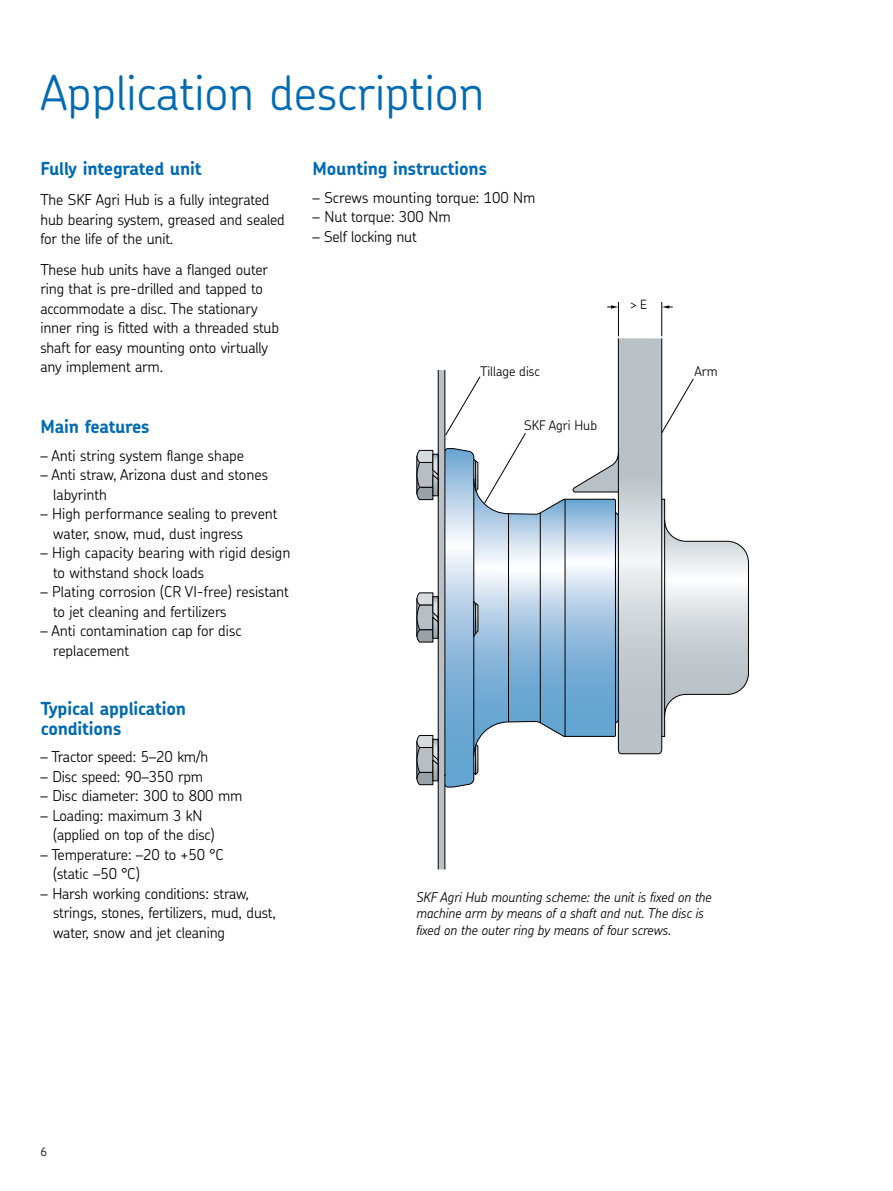
<style>
.page{position:relative;width:893px;height:1191px;background:#fff}
.page>*{position:absolute;margin:0;border:0;box-sizing:border-box;transform-origin:0 0}
.t1{font:300 48px "SKF Chevin";color:#006ab2}
.t2{font:700 18px/19.2px "SKF Chevin";letter-spacing:-.01em;color:#006ab2}
.t3{font:300 15px/19.5px "SKF Chevin";letter-spacing:-.01em;color:#000}
.t4{font:italic 300 13.5px/16.2px "SKF Chevin";letter-spacing:-.01em;color:#000}
.t5{font:300 13.2px "SKF Chevin";color:#000}
.t6{font:300 12.75px "SKF Chevin";color:#000}
.t7{font:300 12px "SKF Chevin";color:#000}
</style>
<div class="page">
<svg style="left:416px;top:338px;width:333px;height:531px"></svg>
<div style="left:661px;top:499px;width:4px;height:237px;border:1px solid #000"></div>
<hr style="left:618px;top:302px;width:1px;height:34px;background:#000">
<hr style="left:661px;top:302px;width:1px;height:34px;background:#000">
<svg style="left:662px;top:305px;width:11px;height:3px"></svg>
<svg style="left:607px;top:305px;width:11px;height:3px"></svg>
<h1 class="t1" style="left:40px;top:61px;width:445px">Application description</h1>
<p class="t2" style="left:40px;top:158px;width:163px">Fully integrated unit</p>
<p class="t3" style="left:40px;top:190px;width:246px">The SKF Agri Hub is a fully integrated hub bearing system, greased and sealed for the life of the unit.</p>
<p class="t3" style="left:40px;top:259px;width:240px">These hub units have a flanged outer ring that is pre-drilled and tapped to accommodate a disc. The stationary inner ring is fitted with a threaded stub shaft for easy mounting onto virtually any implement arm.</p>
<p class="t2" style="left:40px;top:416px;width:111px">Main features</p>
<p class="t3" style="left:40px;top:445px;width:205px">– Anti string system flange shape</p>
<p class="t3" style="left:53px;top:465px;width:216px;text-indent:-13px">– Anti straw, Arizona dust and stones labyrinth</p>
<p class="t3" style="left:53px;top:504px;width:226px;text-indent:-13px">– High performance sealing to prevent water, snow, mud, dust ingress</p>
<p class="t3" style="left:53px;top:543px;width:239px;text-indent:-13px">– High capacity bearing with rigid design to withstand shock loads</p>
<p class="t3" style="left:53px;top:582px;width:237px;text-indent:-13px">– Plating corrosion (CR VI-free) resistant to jet cleaning and fertilizers</p>
<p class="t3" style="left:53px;top:621px;width:190px;text-indent:-13px">– Anti contamination cap for disc replacement</p>
<p class="t2" style="left:40px;top:698px;width:147px">Typical application conditions</p>
<p class="t3" style="left:40px;top:746px;width:169px">– Tractor speed: 5–20 km/h</p>
<p class="t3" style="left:40px;top:766px;width:164px">– Disc speed: 90–350 rpm</p>
<p class="t3" style="left:40px;top:785px;width:204px">– Disc diameter: 300 to 800 mm</p>
<p class="t3" style="left:53px;top:805px;width:163px;text-indent:-13px">– Loading: maximum 3 kN (applied on top of the disc)</p>
<p class="t3" style="left:53px;top:844px;width:172px;text-indent:-13px">– Temperature: –20 to +50 °C (static –50 °C)</p>
<p class="t3" style="left:53px;top:883px;width:224px;text-indent:-13px">– Harsh working conditions: straw, strings, stones, fertilizers, mud, dust, water, snow and jet cleaning</p>
<p class="t2" style="left:313px;top:158px;width:176px">Mounting instructions</p>
<p class="t3" style="left:313px;top:187px;width:225px">– Screws mounting torque: 100 Nm</p>
<p class="t3" style="left:313px;top:206px;width:140px">– Nut torque: 300 Nm</p>
<p class="t3" style="left:313px;top:226px;width:106px">– Self locking nut</p>
<p class="t6" style="left:630px;top:296px;width:18px">&gt;E</p>
<p class="t5" style="left:480px;top:363px;width:61px">Tillage disc</p>
<p class="t5" style="left:694px;top:363px;width:25px">Arm</p>
<p class="t5" style="left:524px;top:416px;width:75px">SKF Agri Hub</p>
<p class="t4" style="left:416px;top:889px;width:297px">SKF Agri Hub mounting scheme: the unit is fixed on the machine arm by means of a shaft and nut. The disc is fixed on the outer ring by means of four screws.</p>
<p class="t7" style="left:40px;top:1143px;width:8px">6</p>
</div>
